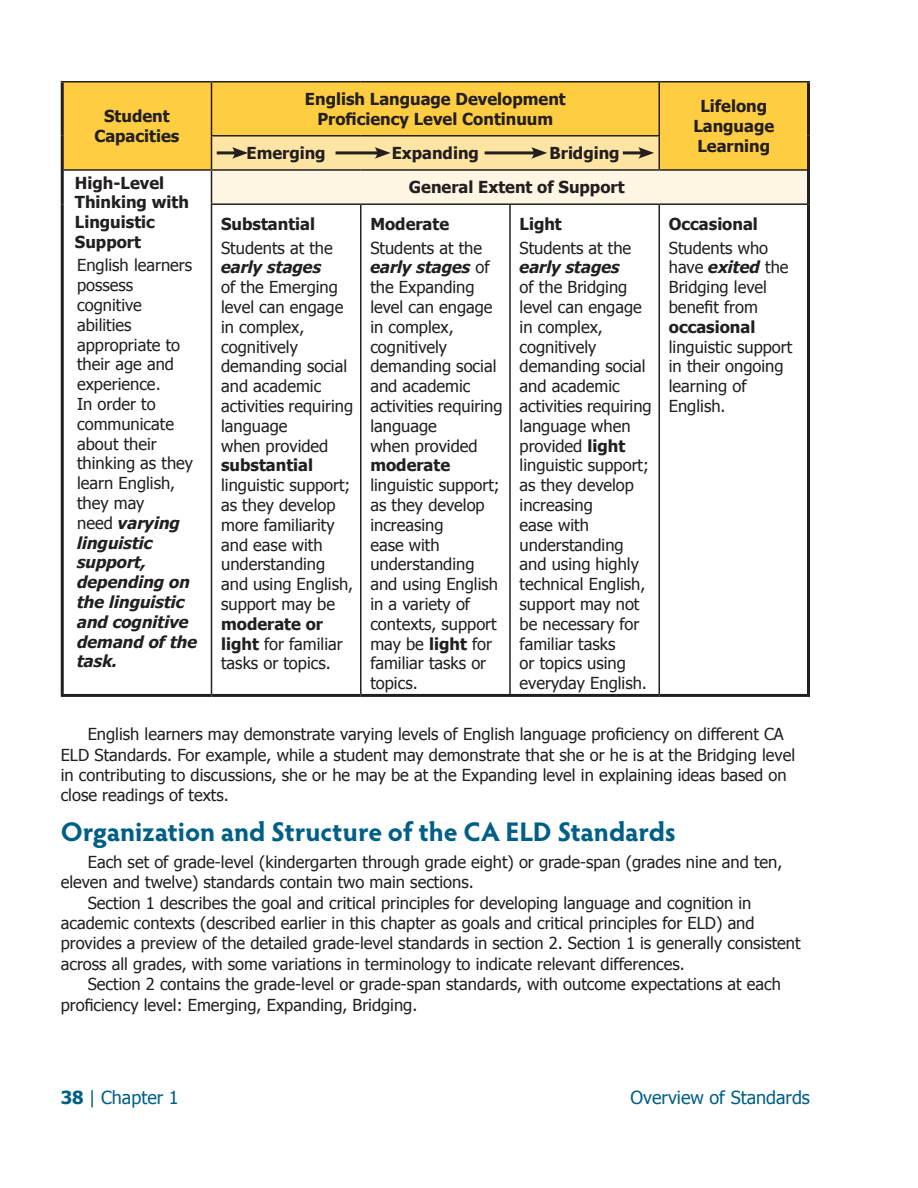
<style>
.page{position:relative;width:918px;height:1188px;background:#fff}
.page>*{position:absolute;margin:0;border:0;box-sizing:border-box;transform-origin:0 0}
.t1{font:700 27px "Hypatia Sans Pro";letter-spacing:-.005em;color:#005f85}
.t2{font:18px "Tahoma";color:#005f85}
.t3{font:16.5px/19.8px "Tahoma";color:#231f20}
.t4{font:700 16.5px/19.8px "Tahoma";color:#231f20;text-align:center}
.t5{font:italic 700 16.5px "Tahoma";color:#231f20}
.s1{font-weight:700;font-style:italic}
.s2{font-weight:700}
</style>
<div class="page">
<div style="left:62px;top:82px;width:746px;height:87px;background:#ffcd41"></div>
<div style="left:212px;top:170px;width:596px;height:34px;background:#fff6e4"></div>
<hr style="left:61px;top:81px;width:151px;height:1px;background:#231f20">
<hr style="left:212px;top:81px;width:149px;height:1px;background:#231f20">
<hr style="left:211px;top:83px;width:1px;height:52px;background:#231f20">
<hr style="left:361px;top:81px;width:149px;height:1px;background:#231f20">
<hr style="left:510px;top:81px;width:149px;height:1px;background:#231f20">
<hr style="left:659px;top:81px;width:151px;height:1px;background:#231f20">
<hr style="left:658px;top:83px;width:2px;height:52px;background:#231f20">
<hr style="left:211px;top:135px;width:150px;height:2px;background:#231f20">
<hr style="left:211px;top:137px;width:1px;height:32px;background:#231f20">
<hr style="left:361px;top:135px;width:149px;height:2px;background:#231f20">
<hr style="left:510px;top:135px;width:150px;height:2px;background:#231f20">
<hr style="left:658px;top:137px;width:2px;height:32px;background:#231f20">
<hr style="left:64px;top:169px;width:148px;height:2px;background:#231f20">
<hr style="left:212px;top:169px;width:149px;height:2px;background:#231f20">
<hr style="left:211px;top:171px;width:1px;height:32px;background:#231f20">
<hr style="left:361px;top:169px;width:149px;height:2px;background:#231f20">
<hr style="left:510px;top:169px;width:149px;height:2px;background:#231f20">
<hr style="left:659px;top:169px;width:148px;height:2px;background:#231f20">
<hr style="left:211px;top:205px;width:1px;height:489px;background:#231f20">
<hr style="left:360px;top:205px;width:2px;height:489px;background:#231f20">
<hr style="left:509px;top:205px;width:2px;height:489px;background:#231f20">
<hr style="left:658px;top:205px;width:2px;height:489px;background:#231f20">
<hr style="left:61px;top:83px;width:3px;height:53px;background:#231f20">
<hr style="left:807px;top:83px;width:3px;height:53px;background:#231f20">
<hr style="left:61px;top:136px;width:3px;height:34px;background:#231f20">
<hr style="left:807px;top:136px;width:3px;height:34px;background:#231f20">
<hr style="left:61px;top:170px;width:3px;height:34px;background:#231f20">
<hr style="left:807px;top:170px;width:3px;height:34px;background:#231f20">
<hr style="left:61px;top:204px;width:3px;height:490px;background:#231f20">
<hr style="left:807px;top:204px;width:3px;height:490px;background:#231f20">
<hr style="left:61px;top:694px;width:151px;height:3px;background:#231f20">
<hr style="left:212px;top:694px;width:149px;height:3px;background:#231f20">
<hr style="left:361px;top:694px;width:149px;height:3px;background:#231f20">
<hr style="left:510px;top:694px;width:149px;height:3px;background:#231f20">
<hr style="left:659px;top:694px;width:151px;height:3px;background:#231f20">
<hr style="left:211px;top:203px;width:150px;height:2px;background:#231f20">
<hr style="left:361px;top:203px;width:149px;height:2px;background:#231f20">
<hr style="left:510px;top:203px;width:149px;height:2px;background:#231f20">
<hr style="left:659px;top:203px;width:148px;height:2px;background:#231f20">
<svg style="left:212px;top:136px;width:447px;height:34px;background:#ecd497"></svg>
<p class="t4" style="left:94px;top:105px;width:86px">Student<br>Capacities</p>
<p class="t4" style="left:75px;top:172px;width:115px;text-align:left">High-Level<br>Thinking with<br>Linguistic<br>Support</p>
<p class="t3" style="left:77px;top:255px;width:122px">English learners possess cognitive abilities appropriate to their age and experience.<br>In order to communicate about their thinking as they learn English, they may<br>need <span class="s1">varying linguistic support, depending on the linguistic and cognitive demand of the task.</span></p>
<p class="t4" style="left:305px;top:88px;width:262px">English Language Development<br>Proficiency Level Continuum</p>
<p class="t4" style="left:693px;top:95px;width:82px">Lifelong<br>Language<br>Learning</p>
<p class="t4" style="left:247px;top:142px;width:81px">Emerging</p>
<p class="t4" style="left:392px;top:142px;width:89px">Expanding</p>
<p class="t4" style="left:550px;top:142px;width:72px">Bridging</p>
<p class="t4" style="left:221px;top:213px;width:95px">Substantial</p>
<p class="t3" style="left:221px;top:237px;width:113px">Students at the</p>
<p class="t5" style="left:221px;top:257px;width:102px">early stages</p>
<p class="t3" style="left:221px;top:277px;width:134px">of the Emerging level can engage in complex, cognitively demanding social and academic activities requiring language<br>when provided</p>
<p class="t4" style="left:221px;top:455px;width:94px">substantial</p>
<p class="t3" style="left:221px;top:475px;width:134px">linguistic support; as they develop more familiarity and ease with understanding and using English, support may be</p>
<p class="t3" style="left:221px;top:613px;width:123px"><span class="s2">moderate or light</span> for familiar tasks or topics.</p>
<p class="t4" style="left:409px;top:177px;width:217px">General Extent of Support</p>
<p class="t4" style="left:370px;top:213px;width:80px">Moderate</p>
<p class="t3" style="left:370px;top:237px;width:134px">Students at the <span class="s1">early stages</span> of the Expanding level can engage in complex, cognitively demanding social and academic activities requiring language<br>when provided</p>
<p class="t4" style="left:370px;top:455px;width:81px">moderate</p>
<p class="t3" style="left:370px;top:475px;width:131px">linguistic support; as they develop increasing<br>ease with understanding and using English in a variety of contexts, support may be <span class="s2">light</span> for familiar tasks or topics.</p>
<p class="t4" style="left:520px;top:213px;width:44px">Light</p>
<p class="t3" style="left:520px;top:237px;width:113px">Students at the</p>
<p class="t5" style="left:520px;top:257px;width:102px">early stages</p>
<p class="t3" style="left:520px;top:277px;width:134px">of the Bridging level can engage in complex, cognitively demanding social and academic activities requiring language when provided <span class="s2">light </span>linguistic support; as they develop increasing<br>ease with understanding and using highly technical English, support may not be necessary for familiar tasks<br>or topics using everyday English.</p>
<p class="t4" style="left:669px;top:213px;width:91px">Occasional</p>
<p class="t3" style="left:669px;top:237px;width:121px">Students who have <span class="s1">exited</span> the<br>Bridging level benefit from</p>
<p class="t4" style="left:669px;top:316px;width:88px">occasional</p>
<p class="t3" style="left:669px;top:336px;width:125px">linguistic support in their ongoing learning of<br>English.</p>
<p class="t3" style="left:61px;top:723px;width:736px;line-height:20.4px;text-indent:27px">English learners may demonstrate varying levels of English language proficiency on different CA ELD Standards. For example, while a student may demonstrate that she or he is at the Bridging level in contributing to discussions, she or he may be at the Expanding level in explaining ideas based on close readings of texts.</p>
<h1 class="t1" style="left:61px;top:812px;width:617px">Organization and Structure of the CA ELD Standards</h1>
<p class="t3" style="left:88px;top:851px;width:696px">Each set of grade-level (kindergarten through grade eight) or grade-span (grades nine and ten,</p>
<p class="t3" style="left:61px;top:872px;width:415px">eleven and twelve) standards contain two main sections.</p>
<p class="t3" style="left:88px;top:892px;width:665px">Section 1 describes the goal and critical principles for developing language and cognition in</p>
<p class="t3" style="left:61px;top:912px;width:695px">academic contexts (described earlier in this chapter as goals and critical principles for ELD) and</p>
<p class="t3" style="left:61px;top:933px;width:741px">provides a preview of the detailed grade-level standards in section 2. Section 1 is generally consistent</p>
<p class="t3" style="left:61px;top:953px;width:626px">across all grades, with some variations in terminology to indicate relevant differences.</p>
<p class="t3" style="left:88px;top:973px;width:695px">Section 2 contains the grade-level or grade-span standards, with outcome expectations at each</p>
<p class="t3" style="left:61px;top:994px;width:358px">proficiency level: Emerging, Expanding, Bridging.</p>
<p class="t2" style="left:61px;top:1085px;width:120px"><span class="s2">38</span> | Chapter 1</p>
<p class="t2" style="left:631px;top:1085px;width:181px">Overview of Standards</p>
</div>
